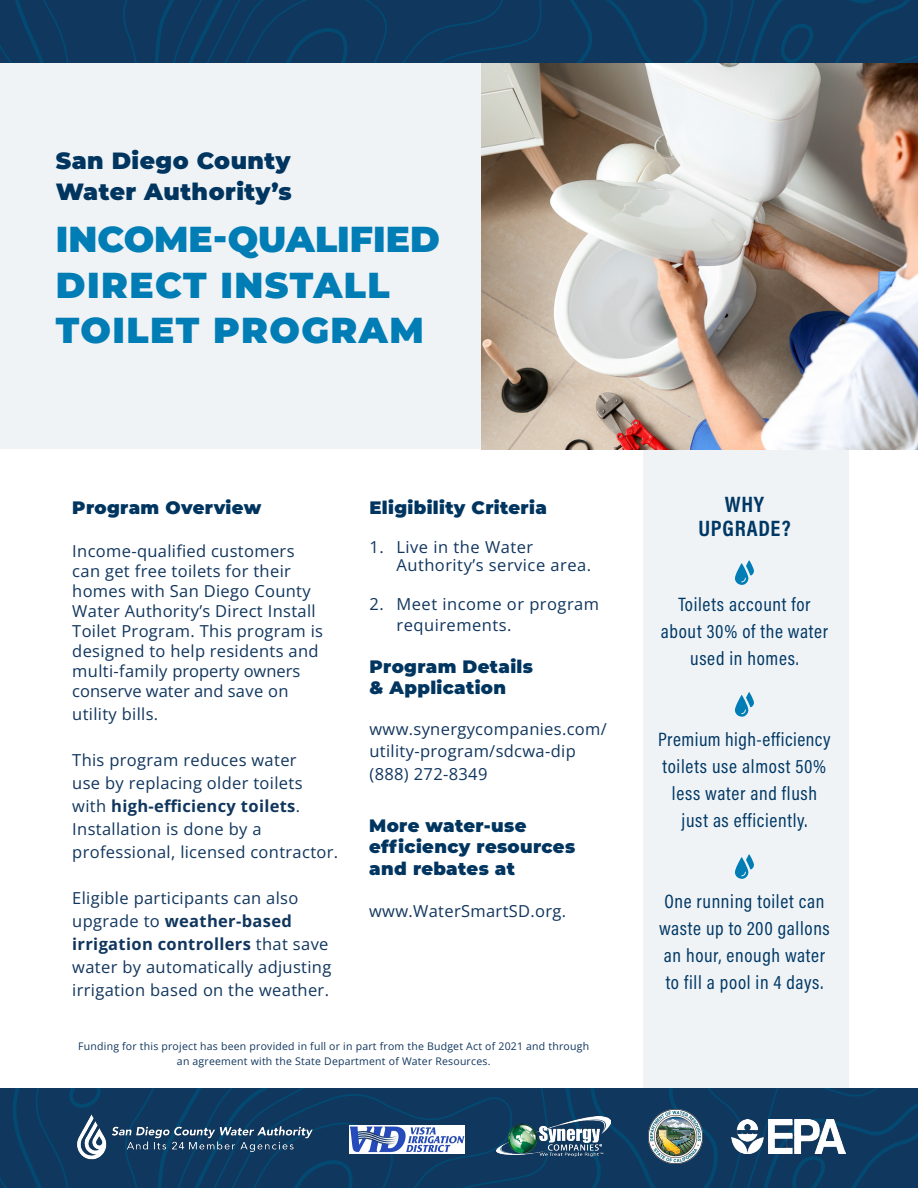
<style>
.page{position:relative;width:918px;height:1188px;background:#fff}
.page>*{position:absolute;margin:0;border:0;box-sizing:border-box;transform-origin:0 0}
.Page_Title{font:900 36px "Montserrat";letter-spacing:.035em;color:#007db5}
.Page_Title-2{font:900 36px "Montserrat";color:#007db5}
.Section_Header{font:900 23.55px/31.3px "Montserrat";letter-spacing:.02em;color:#003560}
.t1{font:22.5px/24px "Acumin Variable Concept";letter-spacing:.035em;color:#003865;text-align:center}
.t2{font:19.5px/27px "Acumin Variable Concept";letter-spacing:.035em;color:#003865;text-align:center}
.Section_Header-2{font:900 18px/21.8px "Montserrat";letter-spacing:.02em;color:#003560}
.t3{font:16.5px/23px "Open Sans";letter-spacing:.02em;color:#11365e}
.t4{font:10.5px/15px "Open Sans";letter-spacing:.02em;color:#11365e;text-align:center}
</style>
<div class="page">
<div style="left:643px;top:214px;width:206px;height:881px;background:#f0f3f6"></div>
<svg style="left:0;top:1089px;width:918px;height:99px;background:#103960"></svg>
<div style="left:0;top:39px;width:918px;height:410px;background:#f0f3f6"></div>
<img style="left:482px;top:63px;width:436px;height:386px">
<svg style="left:0;top:0;width:918px;height:63px;background:#0e385f"></svg>
<svg style="left:735px;top:560px;width:19px;height:25px"></svg>
<svg style="left:735px;top:692px;width:19px;height:25px"></svg>
<svg style="left:735px;top:854px;width:19px;height:25px"></svg>
<img style="left:74px;top:1112px;width:240px;height:50px">
<img style="left:497px;top:1116px;width:114px;height:46px">
<img style="left:649px;top:1110px;width:53px;height:53px">
<img style="left:732px;top:1120px;width:114px;height:33px">
<img style="left:350px;top:1126px;width:114px;height:27px">
<p class="Section_Header" style="left:56px;top:143px;width:238px">San Diego County<br>Water Authority’s</p>
<p class="Page_Title-2" style="left:56px;top:212px;width:385px">INCOME-QUALIFIED</p>
<p class="Page_Title" style="left:56px;top:258px;width:336px">DIRECT INSTALL</p>
<p class="Page_Title" style="left:56px;top:303px;width:369px">TOILET PROGRAM</p>
<p class="Section_Header-2" style="left:72px;top:496px;width:191px">Program Overview</p>
<p class="t3" style="left:72px;top:541px;width:252px;line-height:20px">Income-qualified customers can get free toilets for their homes with San Diego County<br>Water Authority’s Direct Install<br>Toilet Program. This program is designed to help residents and multi-family property owners conserve water and save on</p>
<p class="t3" style="left:72px;top:703px;width:87px">utility bills.</p>
<p class="t3" style="left:72px;top:749px;width:267px">This program reduces water<br>use by replacing older toilets with high-efficiency toilets.<br>Installation is done by a professional, licensed contractor.</p>
<p class="t3" style="left:72px;top:887px;width:261px">Eligible participants can also upgrade to weather-based irrigation controllers that save water by automatically adjusting irrigation based on the weather.</p>
<p class="Section_Header-2" style="left:369px;top:496px;width:179px">Eligibility Criteria</p>
<p class="t3" style="left:396px;top:538px;width:196px;line-height:18px;text-indent:-27px">1. Live in the Water<br>Authority’s service area.</p>
<p class="t3" style="left:396px;top:593px;width:204px;line-height:21px;text-indent:-27px">2. Meet income or program requirements.</p>
<p class="Section_Header-2" style="left:369px;top:655px;width:165px">Program Details</p>
<p class="Section_Header-2" style="left:369px;top:676px;width:138px">&amp; Application</p>
<p class="t3" style="left:369px;top:717px;width:239px;line-height:22.5px">www.synergycompanies.com/ utility-program/sdcwa-dip</p>
<p class="t3" style="left:369px;top:762px;width:120px">(888) 272-8349</p>
<p class="Section_Header-2" style="left:369px;top:813px;width:208px">More water-use efficiency resources and rebates at</p>
<p class="t3" style="left:369px;top:899px;width:199px">www.WaterSmartSD.org.</p>
<p class="t4" style="left:78px;top:1039px;width:512px">Funding for this project has been provided in full or in part from the Budget Act of 2021 and through an agreement with the State Department of Water Resources.</p>
<p class="t1" style="left:698px;top:491px;width:94px">WHY<br>UPGRADE?</p>
<p class="t2" style="left:661px;top:590px;width:169px">Toilets account for about 30% of the water used in homes.</p>
<p class="t2" style="left:658px;top:725px;width:174px">Premium high-efficiency toilets use almost 50% less water and flush just as efficiently.</p>
<p class="t2" style="left:659px;top:887px;width:172px">One running toilet can waste up to 200 gallons an hour, enough water to fill a pool in 4 days.</p>
</div>
